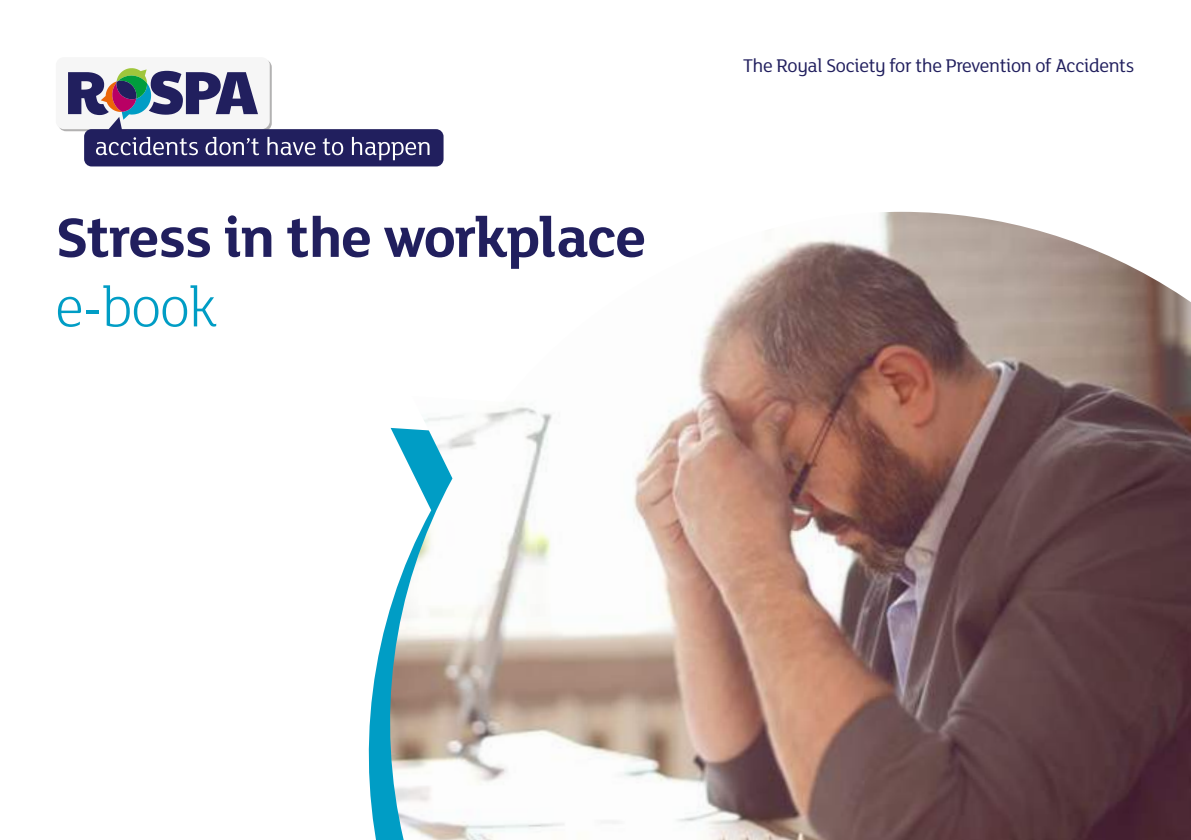
<style>
.page{position:relative;width:1191px;height:840px;background:#fff}
.page>*{position:absolute;margin:0;border:0;box-sizing:border-box;transform-origin:0 0}
.t1{font:700 60px "FS Lola";letter-spacing:-.02em;color:#211f5e}
.t2{font:300 60px "FS Lola";color:#009dc5}
.t3{font:20px "FS Lola";letter-spacing:-.02em;color:#211f5e}
</style>
<div class="page">
<div style="left:56px;top:57px;width:214px;height:72px;background:#f6f6f6;border-radius:8px"></div>
<svg style="left:68px;top:68px;width:375px;height:98px"></svg>
<img style="left:376px;top:212px;width:815px;height:627px">
<h1 class="t1" style="left:55px;top:196px;width:592px">Stress in the workplace</h1>
<h1 class="t2" style="left:55px;top:268px;width:163px">e-book</h1>
<p class="t3" style="left:743px;top:52px;width:393px">The Royal Society for the Prevention of Accidents</p>
</div>
